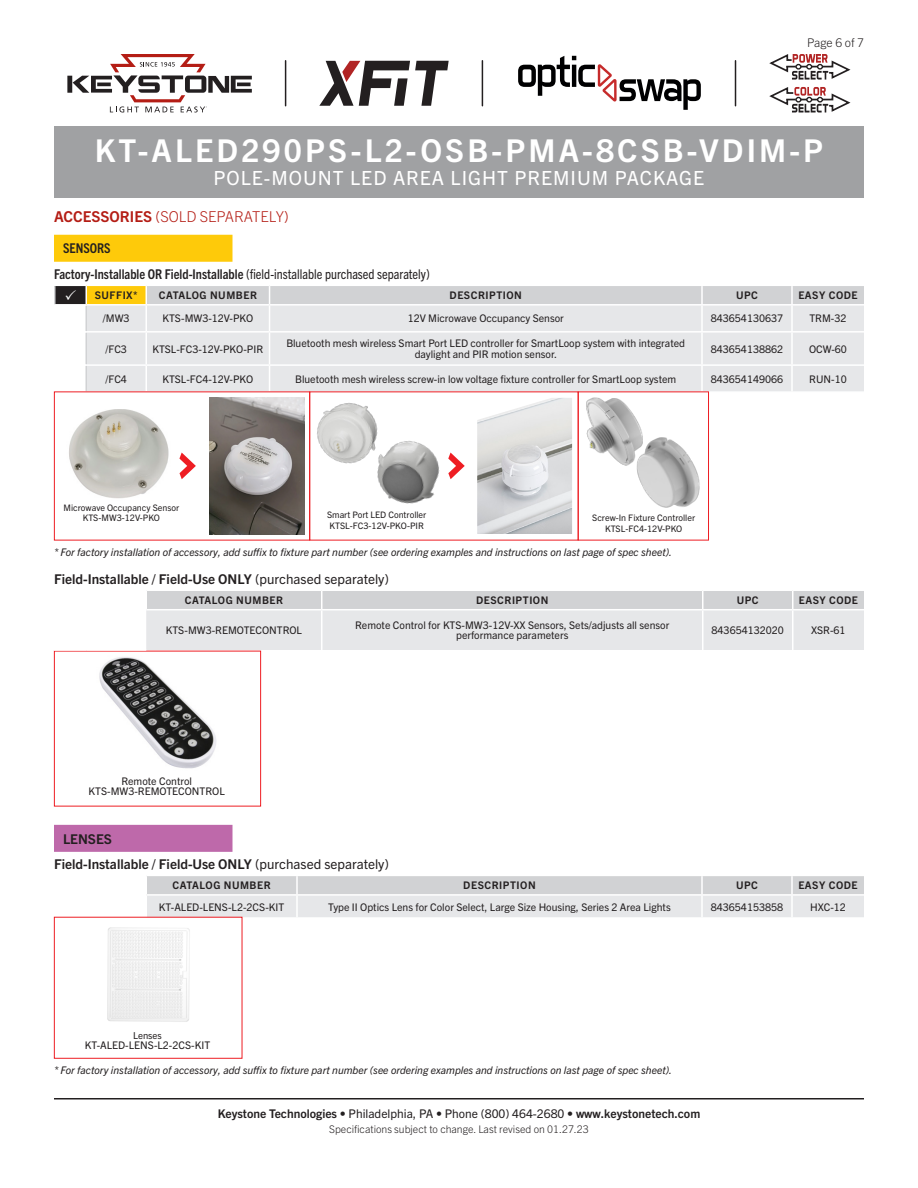
<style>
.page{position:relative;width:918px;height:1188px;background:#fff}
.page>*{position:absolute;margin:0;border:0;box-sizing:border-box;transform-origin:0 0}
.t1{font:700 31.5px "Trade Gothic Next LT Pro";letter-spacing:.1em;color:#fff}
.t2{font:19.5px "Trade Gothic Next LT Pro";letter-spacing:.05em;color:#fff}
.t3{font:300 15px "Trade Gothic Next LT Pro";color:#b41d15}
.t4{font:700 13.5px/25.5px "Trade Gothic Next LT Pro";color:#231f20}
.t5{font:700 condensed 13.5px/25.5px "Trade Gothic Next LT Pro";color:#231f20}
.t6{font:700 12px "Trade Gothic Next LT Pro";color:#231f20}
.t7{font:300 12px "Trade Gothic Next LT Pro";color:#231f20}
.t8{font:10.5px/10.5px "Trade Gothic Next LT Pro";color:#231f20;text-align:center}
.t9{font:italic 10.5px "Trade Gothic Next LT Pro";color:#231f20}
.t10{font:700 10.5px "Trade Gothic Next LT Pro";letter-spacing:.05em;color:#231f20}
.t11{font:300 10.5px "Trade Gothic Next LT Pro";color:#231f20}
.t12{font:9.6px "Trade Gothic Next LT Pro";color:#231f20}
.t13{font:9px/10.5px "Trade Gothic Next LT Pro";color:#231f20;text-align:center}
.s1{font-weight:700}
.s2{font-weight:400}
</style>
<div class="page">
<hr style="left:54px;top:1098px;width:810px;height:2px;background:#231f20">
<div style="left:54px;top:126px;width:810px;height:72px;background:#a0a1a3"></div>
<svg style="left:67px;top:54px;width:185px;height:58px"></svg>
<svg style="left:769px;top:87px;width:82px;height:26px"></svg>
<svg style="left:769px;top:54px;width:82px;height:26px"></svg>
<hr style="left:482px;top:61px;width:1px;height:45px;background:#231f20">
<hr style="left:735px;top:61px;width:1px;height:45px;background:#231f20">
<hr style="left:285px;top:61px;width:1px;height:45px;background:#231f20">
<svg style="left:319px;top:61px;width:130px;height:45px"></svg>
<svg style="left:518px;top:56px;width:183px;height:54px"></svg>
<img style="left:99px;top:657px;width:117px;height:112px">
<div style="left:54px;top:651px;width:207px;height:155px;border:1px solid #ee1d23"></div>
<svg style="left:146px;top:591px;width:718px;height:59px;background:#e0e1e3"></svg>
<div style="left:54px;top:825px;width:178px;height:27px;background:#be69aa"></div>
<svg style="left:54px;top:876px;width:810px;height:42px"></svg>
<div style="left:54px;top:917px;width:188px;height:142px;border:1px solid #ee1d23"></div>
<img style="left:107px;top:927px;width:83px;height:95px">
<div style="left:54px;top:235px;width:178px;height:27px;background:#feca0a"></div>
<img style="left:210px;top:398px;width:95px;height:136px">
<img style="left:477px;top:398px;width:95px;height:136px">
<img style="left:69px;top:410px;width:100px;height:89px">
<div style="left:578px;top:391px;width:131px;height:149px;border:1px solid #ee1d23"></div>
<svg style="left:179px;top:453px;width:17px;height:26px"></svg>
<svg style="left:450px;top:453px;width:15px;height:26px"></svg>
<img style="left:310px;top:393px;width:68px;height:79px">
<img style="left:369px;top:432px;width:81px;height:72px">
<img style="left:586px;top:397px;width:57px;height:69px">
<img style="left:635px;top:436px;width:65px;height:72px">
<svg style="left:54px;top:285px;width:810px;height:107px;background:#e4e3e2"></svg>
<p class="t7" style="left:807px;top:34px;width:58px">Page 6 of 7</p>
<h1 class="t1" style="left:95px;top:128px;width:730px">KT-ALED290PS-L2-OSB-PMA-8CSB-VDIM-P</h1>
<h2 class="t2" style="left:214px;top:164px;width:492px">POLE-MOUNT LED AREA LIGHT PREMIUM PACKAGE</h2>
<h3 class="t3" style="left:54px;top:206px;width:236px"><span class="s1">ACCESSORIES</span> (SOLD SEPARATELY)</h3>
<p class="t5" style="left:54px;top:235px;width:377px;text-indent:9px">SENSORS<br>Factory-Installable OR Field-Installable <span class="s2">(field-installable purchased separately)</span></p>
<p class="t10" style="left:95px;top:288px;width:44px">SUFFIX*</p>
<p class="t10" style="left:159px;top:288px;width:100px">CATALOG NUMBER</p>
<p class="t10" style="left:450px;top:288px;width:74px">DESCRIPTION</p>
<p class="t10" style="left:736px;top:288px;width:23px">UPC</p>
<p class="t10" style="left:798px;top:288px;width:61px">EASY CODE</p>
<p class="t8" style="left:103px;top:313px;width:28px">/MW3</p>
<p class="t8" style="left:163px;top:313px;width:92px">KTS-MW3-12V-PKO</p>
<p class="t8" style="left:408px;top:313px;width:158px">12V Microwave Occupancy Sensor</p>
<p class="t8" style="left:711px;top:313px;width:74px">843654130637</p>
<p class="t8" style="left:809px;top:313px;width:39px">TRM-32</p>
<p class="t8" style="left:106px;top:343px;width:23px">/FC3</p>
<p class="t8" style="left:153px;top:343px;width:112px">KTSL-FC3-12V-PKO-PIR</p>
<p class="t8" style="left:286px;top:338px;width:400px">Bluetooth mesh wireless Smart Port LED controller for SmartLoop system with integrated daylight and PIR motion sensor.</p>
<p class="t8" style="left:711px;top:343px;width:74px">843654138862</p>
<p class="t8" style="left:809px;top:343px;width:39px">OCW-60</p>
<p class="t8" style="left:106px;top:373px;width:23px">/FC4</p>
<p class="t8" style="left:163px;top:373px;width:92px">KTSL-FC4-12V-PKO</p>
<p class="t8" style="left:295px;top:373px;width:383px">Bluetooth mesh wireless screw-in low voltage fixture controller for SmartLoop system</p>
<p class="t8" style="left:711px;top:373px;width:74px">843654149066</p>
<p class="t8" style="left:809px;top:373px;width:39px">RUN-10</p>
<p class="t13" style="left:64px;top:502px;width:117px">Microwave Occupancy Sensor<br>KTS-MW3-12V-PKO</p>
<p class="t13" style="left:327px;top:509px;width:101px;text-align:left">Smart Port LED Controller<br>KTSL-FC3-12V-PKO-PIR</p>
<p class="t13" style="left:592px;top:512px;width:104px">Screw-In Fixture Controller<br>KTSL-FC4-12V-PKO</p>
<p class="t9" style="left:54px;top:545px;width:620px">* For factory installation of accessory, add suffix to fixture part number (see ordering examples and instructions on last page of spec sheet).</p>
<p class="t4" style="left:54px;top:565px;width:337px">Field-Installable / Field-Use ONLY <span class="s2">(purchased separately)</span></p>
<p class="t10" style="left:185px;top:593px;width:100px">CATALOG NUMBER</p>
<p class="t10" style="left:476px;top:593px;width:74px">DESCRIPTION</p>
<p class="t10" style="left:737px;top:593px;width:23px">UPC</p>
<p class="t10" style="left:799px;top:593px;width:61px">EASY CODE</p>
<p class="t8" style="left:166px;top:624px;width:138px">KTS-MW3-REMOTECONTROL</p>
<p class="t8" style="left:355px;top:619px;width:316px">Remote Control for KTS-MW3-12V-XX Sensors, Sets/adjusts all sensor performance parameters</p>
<p class="t8" style="left:712px;top:624px;width:74px">843654132020</p>
<p class="t8" style="left:811px;top:624px;width:36px">XSR-61</p>
<p class="t8" style="left:89px;top:775px;width:138px">Remote Control<br>KTS-MW3-REMOTECONTROL</p>
<p class="t4" style="left:54px;top:825px;width:337px;text-indent:9px">LENSES<br>Field-Installable / Field-Use ONLY <span class="s2">(purchased separately)</span></p>
<p class="t10" style="left:172px;top:878px;width:100px">CATALOG NUMBER</p>
<p class="t10" style="left:463px;top:878px;width:74px">DESCRIPTION</p>
<p class="t10" style="left:736px;top:878px;width:23px">UPC</p>
<p class="t10" style="left:798px;top:878px;width:61px">EASY CODE</p>
<p class="t8" style="left:159px;top:901px;width:127px">KT-ALED-LENS-L2-2CS-KIT</p>
<p class="t8" style="left:328px;top:901px;width:344px">Type II Optics Lens for Color Select, Large Size Housing, Series 2 Area Lights</p>
<p class="t8" style="left:711px;top:901px;width:74px">843654153858</p>
<p class="t8" style="left:810px;top:901px;width:37px">HXC-12</p>
<p class="t12" style="left:133px;top:1029px;width:30px">Lenses</p>
<p class="t8" style="left:85px;top:1040px;width:127px">KT-ALED-LENS-L2-2CS-KIT</p>
<p class="t9" style="left:54px;top:1062px;width:620px">* For factory installation of accessory, add suffix to fixture part number (see ordering examples and instructions on last page of spec sheet).</p>
<p class="t6" style="left:218px;top:1105px;width:484px">Keystone Technologies <span class="s2">• Philadelphia, PA • Phone (800) 464-2680 •</span> www.keystonetech.com</p>
<p class="t11" style="left:329px;top:1122px;width:261px">Specifications subject to change. Last revised on 01.27.23</p>
</div>
